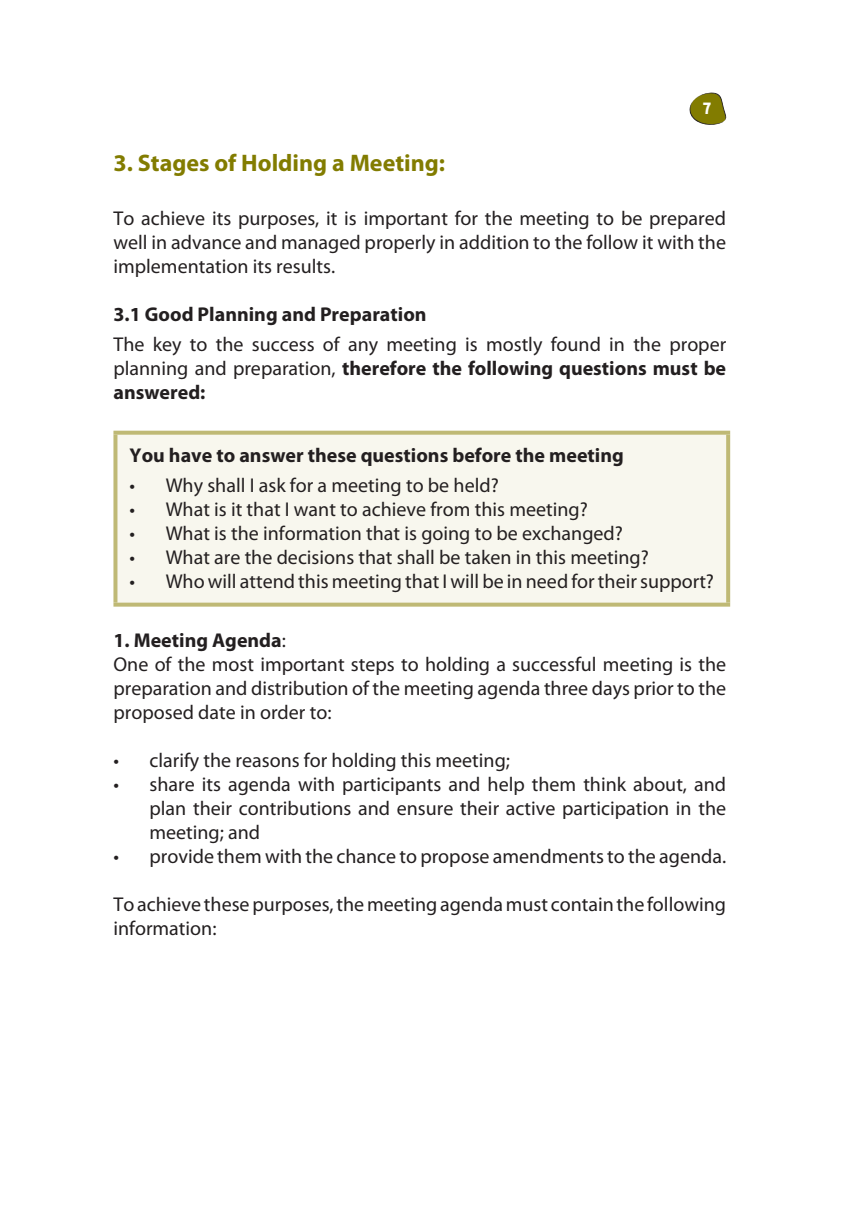
<style>
.page{position:relative;width:851px;height:1214px;background:#fff}
.page>*{position:absolute;margin:0;border:0;box-sizing:border-box;transform-origin:0 0}
.t1{font:700 24px "Myriad Pro";color:#827c00}
.t2{font:700 24px "Win Soft Pro";color:#fff}
.t3{font:20px/24px "Myriad Pro";color:#231f20;text-align:justify}
.t4{font:700 20px "Myriad Pro";color:#231f20}
.s1{font-weight:700}
</style>
<div class="page">
<div style="left:115px;top:432px;width:613px;height:172px;background:#f8f7ee"></div>
<svg style="left:113px;top:430px;width:617px;height:4px;background:#c9c48c"></svg>
<svg style="left:113px;top:434px;width:4px;height:168px"></svg>
<svg style="left:726px;top:434px;width:4px;height:168px"></svg>
<svg style="left:113px;top:602px;width:617px;height:4px;background:#c7c288"></svg>
<svg style="left:689px;top:92px;width:37px;height:33px"></svg>
<p class="t2" style="left:702px;top:90px;width:11px">7</p>
<p class="t1" style="left:113px;top:147px;width:333px">3. Stages of Holding a Meeting:</p>
<p class="t3" style="left:113px;top:206px;width:614px">To achieve its purposes, it is important for the meeting to be prepared well in advance and managed properly in addition to the follow it with the implementation its results.</p>
<p class="t4" style="left:113px;top:301px;width:314px">3.1 Good Planning and Preparation</p>
<p class="t3" style="left:113px;top:331px;width:614px">The key to the success of any meeting is mostly found in the proper planning and preparation, <span class="s1">therefore the following questions must be answered:</span></p>
<p class="t4" style="left:130px;top:442px;width:495px">You have to answer these questions before the meeting</p>
<p class="t3" style="left:130px;top:472px;width:370px">• Why shall I ask for a meeting to be held?</p>
<p class="t3" style="left:130px;top:496px;width:459px">• What is it that I want to achieve from this meeting?</p>
<p class="t3" style="left:130px;top:520px;width:495px">• What is the information that is going to be exchanged?</p>
<p class="t3" style="left:130px;top:544px;width:520px">• What are the decisions that shall be taken in this meeting?</p>
<p class="t3" style="left:130px;top:568px;width:586px">• Who will attend this meeting that I will be in need for their support?</p>
<p class="t3" style="left:113px;top:627px;width:614px;text-align:left"><span class="s1">1. Meeting Agenda</span>:<br>One of the most important steps to holding a successful meeting is the preparation and distribution of the meeting agenda three days prior to the proposed date in order to:</p>
<p class="t3" style="left:113px;top:747px;width:398px">• clarify the reasons for holding this meeting;</p>
<p class="t3" style="left:149px;top:771px;width:578px;text-indent:-36px">• share its agenda with participants and help them think about, and plan their contributions and ensure their active participation in the meeting; and</p>
<p class="t3" style="left:113px;top:843px;width:614px">• provide them with the chance to propose amendments to the agenda.</p>
<p class="t3" style="left:113px;top:891px;width:614px">To achieve these purposes, the meeting agenda must contain the following information:</p>
</div>
